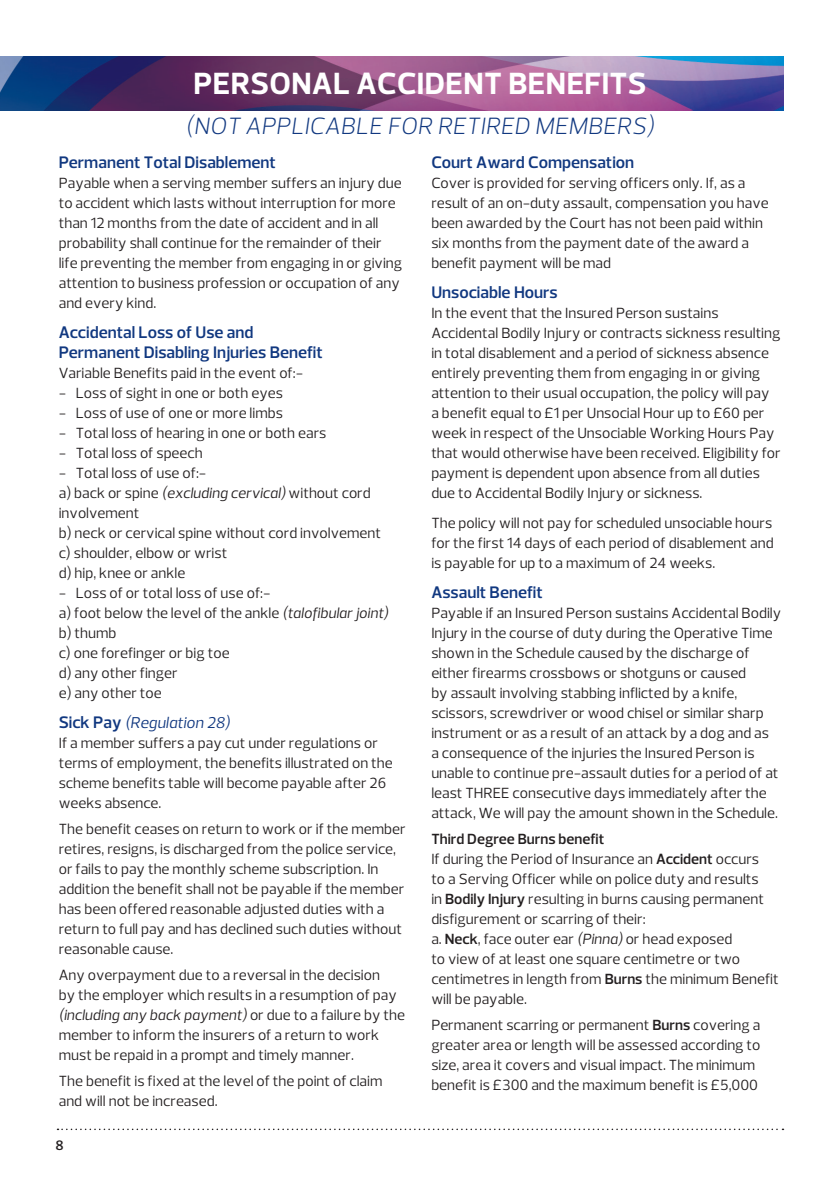
<style>
.page{position:relative;width:840px;height:1191px;background:#fff}
.page>*{position:absolute;margin:0;border:0;box-sizing:border-box;transform-origin:0 0}
.t1{font:700 31.2px "Prelo";letter-spacing:.015em;color:#fff}
.t2{font:italic 300 24px "Prelo";letter-spacing:.015em;color:#113880}
.t3{font:600 17px/20px "Prelo";color:#113880}
.t4{font:italic 16px "Prelo";color:#113880}
.t5{font:15px/20px "Prelo";color:#231f20}
.t6{font:italic 15px "Prelo";color:#231f20}
.t7{font:600 15px "Prelo";color:#231f20}
.t8{font:600 14px "Prelo";color:#231f20}
.s1{font-style:italic}
.s2{font-weight:600;font-style:normal;font-size:17px}
.s3{font-style:normal}
.s4{font-weight:600}
</style>
<div class="page">
<img style="left:0;top:57px;width:782px;height:53px">
<svg style="left:57px;top:1128px;width:726px;height:2px"></svg>
<p class="t1" style="left:193px;top:64px;width:454px">PERSONAL ACCIDENT BENEFITS</p>
<p class="t2" style="left:185px;top:111px;width:470px">(NOT APPLICABLE FOR RETIRED MEMBERS)</p>
<p class="t3" style="left:59px;top:152px;width:219px">Permanent Total Disablement</p>
<p class="t5" style="left:59px;top:173px;width:344px">Payable when a serving member suffers an injury due to accident which lasts without interruption for more</p>
<p class="t5" style="left:59px;top:213px;width:324px">than 12 months from the date of accident and in all probability shall continue for the remainder of their</p>
<p class="t5" style="left:59px;top:253px;width:345px">life preventing the member from engaging in or giving attention to business profession or occupation of any</p>
<p class="t5" style="left:59px;top:293px;width:99px">and every kind.</p>
<p class="t3" style="left:59px;top:322px;width:265px">Accidental Loss of Use and<br>Permanent Disabling Injuries Benefit</p>
<p class="t5" style="left:59px;top:363px;width:246px">Variable Benefits paid in the event of:-</p>
<p class="t5" style="left:59px;top:383px;width:226px">- Loss of sight in one or both eyes</p>
<p class="t5" style="left:59px;top:403px;width:226px">- Loss of use of one or more limbs</p>
<p class="t5" style="left:59px;top:423px;width:269px">- Total loss of hearing in one or both ears</p>
<p class="t5" style="left:59px;top:443px;width:145px">- Total loss of speech</p>
<p class="t5" style="left:59px;top:463px;width:149px">- Total loss of use of:-</p>
<p class="t5" style="left:59px;top:483px;width:313px">a) back or spine <span class="s1">(excluding cervical)</span> without cord involvement</p>
<p class="t5" style="left:59px;top:523px;width:323px">b) neck or cervical spine without cord involvement</p>
<p class="t5" style="left:59px;top:543px;width:170px">c) shoulder, elbow or wrist</p>
<p class="t5" style="left:59px;top:563px;width:128px">d) hip, knee or ankle</p>
<p class="t5" style="left:59px;top:583px;width:213px">- Loss of or total loss of use of:-</p>
<p class="t5" style="left:59px;top:603px;width:331px">a) foot below the level of the ankle <span class="s1">(talofibular joint)</span></p>
<p class="t5" style="left:59px;top:623px;width:59px">b) thumb</p>
<p class="t5" style="left:59px;top:643px;width:172px">c) one forefinger or big toe</p>
<p class="t5" style="left:59px;top:663px;width:120px">d) any other finger</p>
<p class="t5" style="left:59px;top:683px;width:104px">e) any other toe</p>
<p class="t4" style="left:59px;top:713px;width:173px"><span class="s2">Sick Pay</span> (Regulation 28)</p>
<p class="t5" style="left:59px;top:733px;width:320px">If a member suffers a pay cut under regulations or</p>
<p class="t5" style="left:59px;top:753px;width:335px">terms of employment, the benefits illustrated on the</p>
<p class="t5" style="left:59px;top:773px;width:329px">scheme benefits table will become payable after 26</p>
<p class="t5" style="left:59px;top:793px;width:104px">weeks absence.</p>
<p class="t5" style="left:59px;top:819px;width:348px">The benefit ceases on return to work or if the member</p>
<p class="t5" style="left:59px;top:839px;width:338px">retires, resigns, is discharged from the police service,</p>
<p class="t5" style="left:59px;top:859px;width:321px">or fails to pay the monthly scheme subscription. In</p>
<p class="t5" style="left:59px;top:879px;width:347px">addition the benefit shall not be payable if the member</p>
<p class="t5" style="left:59px;top:899px;width:327px">has been offered reasonable adjusted duties with a</p>
<p class="t5" style="left:59px;top:919px;width:344px">return to full pay and has declined such duties without</p>
<p class="t5" style="left:59px;top:939px;width:116px">reasonable cause.</p>
<p class="t5" style="left:59px;top:965px;width:339px">Any overpayment due to a reversal in the decision by the employer which results in a resumption of pay</p>
<p class="t6" style="left:59px;top:1006px;width:347px">(including any back payment) <span class="s3">or due to a failure by the</span></p>
<p class="t5" style="left:59px;top:1025px;width:322px">member to inform the insurers of a return to work</p>
<p class="t5" style="left:59px;top:1045px;width:296px">must be repaid in a prompt and timely manner.</p>
<p class="t5" style="left:59px;top:1071px;width:325px">The benefit is fixed at the level of the point of claim and will not be increased.</p>
<p class="t3" style="left:431px;top:152px;width:204px">Court Award Compensation</p>
<p class="t5" style="left:431px;top:173px;width:339px">Cover is provided for serving officers only. If, as a result of an on-duty assault, compensation you have been awarded by the Court has not been paid within six months from the payment date of the award a benefit payment will be mad</p>
<p class="t3" style="left:431px;top:282px;width:128px">Unsociable Hours</p>
<p class="t5" style="left:431px;top:303px;width:350px">In the event that the Insured Person sustains Accidental Bodily Injury or contracts sickness resulting in total disablement and a period of sickness absence entirely preventing them from engaging in or giving attention to their usual occupation, the policy will pay a benefit equal to £1 per Unsocial Hour up to £60 per week in respect of the Unsociable Working Hours Pay that would otherwise have been received. Eligibility for payment is dependent upon absence from all duties due to Accidental Bodily Injury or sickness.</p>
<p class="t5" style="left:431px;top:513px;width:343px;text-align:justify">The policy will not pay for scheduled unsociable hours for the first 14 days of each period of disablement and is payable for up to a maximum of 24 weeks.</p>
<p class="t3" style="left:431px;top:582px;width:113px">Assault Benefit</p>
<p class="t5" style="left:431px;top:603px;width:351px">Payable if an Insured Person sustains Accidental Bodily Injury in the course of duty during the Operative Time shown in the Schedule caused by the discharge of either firearms crossbows or shotguns or caused<br>by assault involving stabbing inflicted by a knife, scissors, screwdriver or wood chisel or similar sharp instrument or as a result of an attack by a dog and as<br>a consequence of the injuries the Insured Person is unable to continue pre-assault duties for a period of at least THREE consecutive days immediately after the attack, We will pay the amount shown in the Schedule.</p>
<p class="t7" style="left:431px;top:830px;width:174px">Third Degree Burns benefit</p>
<p class="t5" style="left:431px;top:849px;width:334px">If during the Period of Insurance an <span class="s4">Accident</span> occurs to a Serving Officer while on police duty and results in <span class="s4">Bodily Injury</span> resulting in burns causing permanent disfigurement or scarring of their:</p>
<p class="t5" style="left:431px;top:929px;width:349px">a. <span class="s4">Neck</span>, face outer ear <span class="s1">(Pinna)</span> or head exposed<br>to view of at least one square centimetre or two centimetres in length from <span class="s4">Burns</span> the minimum Benefit will be payable.</p>
<p class="t5" style="left:431px;top:1015px;width:330px">Permanent scarring or permanent <span class="s4">Burns</span> covering a greater area or length will be assessed according to size, area it covers and visual impact. The minimum benefit is £300 and the maximum benefit is £5,000</p>
<p class="t8" style="left:55px;top:1137px;width:10px">8</p>
</div>
